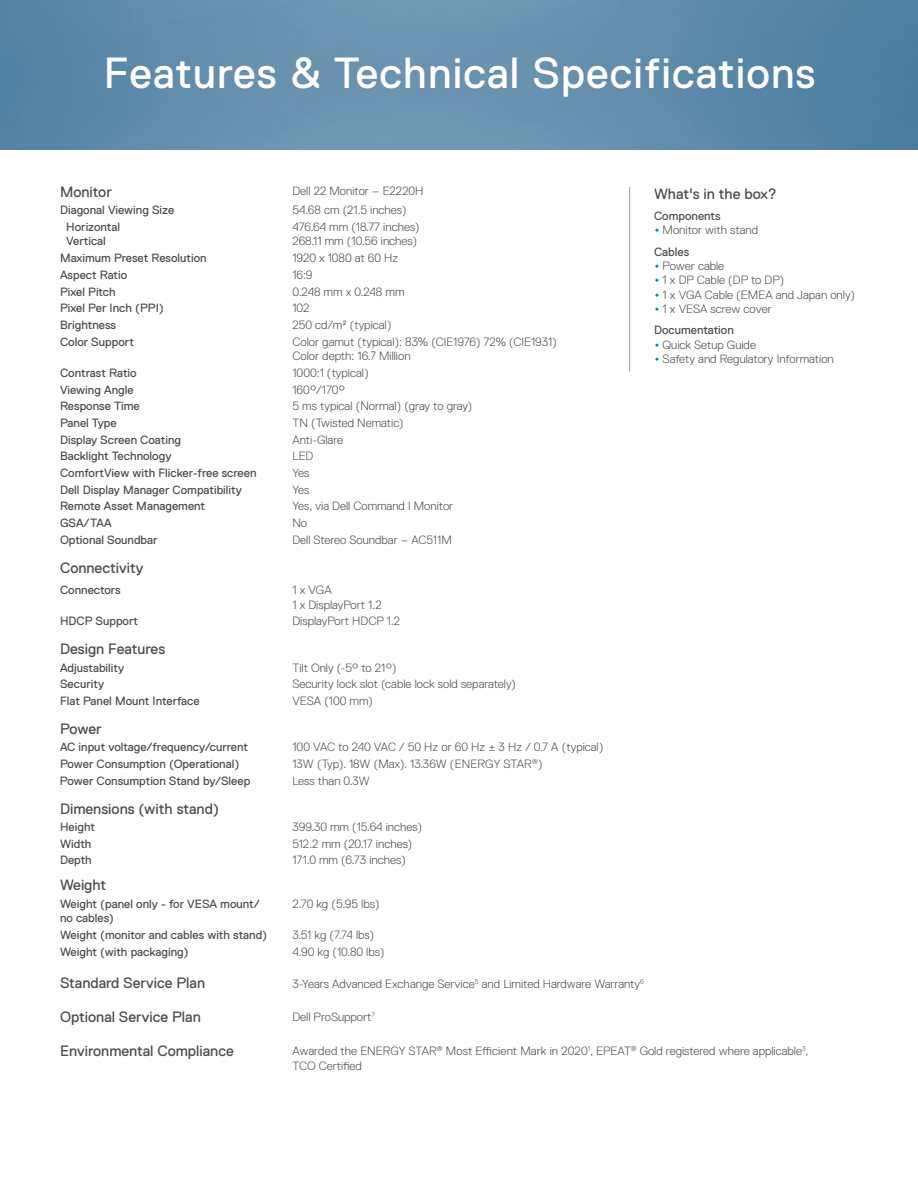
<style>
.page{position:relative;width:918px;height:1188px;background:#fff}
.page>*{position:absolute;margin:0;border:0;box-sizing:border-box;transform-origin:0 0}
.t1{font:43.5px "Dell Replica";letter-spacing:.025em;color:#fff}
.t2{font:15px "Dell Replica";color:#4d4d4f}
.Spec_body{font:300 12px/14.4px "Dell Replica";color:#4d4d4f}
.Spec_body-2{font:12px/14.4px "Dell Replica";color:#4d4d4f}
.What_s_in_the_box{font:12px "Dell Replica";color:#4d4d4f}
.s1{font-weight:400;font-size:15px;color:#007bc3}
</style>
<div class="page">
<hr style="left:629px;top:187px;width:1px;height:185px;background:#a7a9ac">
<img style="left:0;top:0;width:918px;height:150px">
<p class="t1" style="left:104px;top:49px;width:713px">Features &amp; Technical Specifications</p>
<p class="t2" style="left:60px;top:184px;width:53px">Monitor</p>
<p class="Spec_body" style="left:292px;top:183px;width:133px">Dell 22 Monitor – E2220H</p>
<p class="Spec_body-2" style="left:60px;top:203px;width:116px">Diagonal Viewing Size</p>
<p class="Spec_body" style="left:292px;top:203px;width:116px">54.68 cm (21.5 inches)</p>
<p class="Spec_body-2" style="left:66px;top:220px;width:55px">Horizontal</p>
<p class="Spec_body-2" style="left:66px;top:234px;width:41px">Vertical</p>
<p class="t2" style="left:654px;top:185px;width:124px">What's in the box?</p>
<p class="What_s_in_the_box" style="left:654px;top:209px;width:68px">Components</p>
<p class="Spec_body" style="left:654px;top:223px;width:106px"><span class="s1">•</span> Monitor with stand</p>
<p class="What_s_in_the_box" style="left:654px;top:245px;width:37px">Cables</p>
<p class="Spec_body" style="left:654px;top:259px;width:72px"><span class="s1">•</span> Power cable</p>
<p class="Spec_body" style="left:654px;top:273px;width:132px"><span class="s1">•</span> 1 x DP Cable (DP to DP)</p>
<p class="Spec_body" style="left:654px;top:288px;width:202px"><span class="s1">•</span> 1 x VGA Cable (EMEA and Japan only)</p>
<p class="Spec_body" style="left:654px;top:302px;width:119px"><span class="s1">•</span> 1 x VESA screw cover</p>
<p class="What_s_in_the_box" style="left:654px;top:324px;width:81px">Documentation</p>
<p class="Spec_body" style="left:654px;top:337px;width:103px"><span class="s1">•</span> Quick Setup Guide</p>
<p class="Spec_body" style="left:654px;top:352px;width:181px"><span class="s1">•</span> Safety and Regulatory Information</p>
<p class="Spec_body" style="left:292px;top:220px;width:129px">476.64 mm (18.77 inches)</p>
<p class="Spec_body" style="left:292px;top:234px;width:126px">268.11 mm (10.56 inches)</p>
<p class="Spec_body-2" style="left:60px;top:251px;width:148px">Maximum Preset Resolution</p>
<p class="Spec_body" style="left:292px;top:251px;width:107px">1920 x 1080 at 60 Hz</p>
<p class="Spec_body-2" style="left:60px;top:268px;width:69px">Aspect Ratio</p>
<p class="Spec_body" style="left:292px;top:268px;width:22px">16:9</p>
<p class="Spec_body-2" style="left:60px;top:284px;width:57px">Pixel Pitch</p>
<p class="Spec_body" style="left:292px;top:284px;width:114px">0.248 mm x 0.248 mm</p>
<p class="Spec_body-2" style="left:60px;top:301px;width:105px">Pixel Per Inch (PPI)</p>
<p class="Spec_body" style="left:292px;top:301px;width:19px">102</p>
<p class="Spec_body-2" style="left:60px;top:318px;width:58px">Brightness</p>
<p class="Spec_body" style="left:292px;top:318px;width:100px">250 cd/m² (typical)</p>
<p class="Spec_body-2" style="left:60px;top:334px;width:75px">Color Support</p>
<p class="Spec_body" style="left:292px;top:334px;width:266px">Color gamut (typical): 83% (CIE1976) 72% (CIE1931)</p>
<p class="Spec_body" style="left:292px;top:349px;width:120px">Color depth: 16.7 Million</p>
<p class="Spec_body-2" style="left:60px;top:366px;width:78px">Contrast Ratio</p>
<p class="Spec_body" style="left:292px;top:366px;width:78px">1000:1 (typical)</p>
<p class="Spec_body-2" style="left:60px;top:382px;width:75px">Viewing Angle</p>
<p class="Spec_body" style="left:292px;top:382px;width:55px">160°/170°</p>
<p class="Spec_body-2" style="left:60px;top:399px;width:81px">Response Time</p>
<p class="Spec_body" style="left:292px;top:399px;width:181px">5 ms typical (Normal) (gray to gray)</p>
<p class="Spec_body-2" style="left:60px;top:416px;width:58px">Panel Type</p>
<p class="Spec_body" style="left:292px;top:416px;width:113px">TN (Twisted Nematic)</p>
<p class="Spec_body-2" style="left:60px;top:432px;width:123px">Display Screen Coating</p>
<p class="Spec_body" style="left:292px;top:432px;width:52px">Anti-Glare</p>
<p class="Spec_body-2" style="left:60px;top:449px;width:113px">Backlight Technology</p>
<p class="Spec_body" style="left:292px;top:449px;width:22px">LED</p>
<p class="Spec_body-2" style="left:60px;top:466px;width:198px">ComfortView with Flicker-free screen</p>
<p class="Spec_body" style="left:292px;top:466px;width:19px">Yes</p>
<p class="Spec_body-2" style="left:60px;top:482px;width:183px">Dell Display Manager Compatibility</p>
<p class="Spec_body" style="left:292px;top:482px;width:19px">Yes</p>
<p class="Spec_body-2" style="left:60px;top:499px;width:147px">Remote Asset Management</p>
<p class="Spec_body" style="left:292px;top:499px;width:162px">Yes, via Dell Command I Monitor</p>
<p class="Spec_body-2" style="left:60px;top:516px;width:53px">GSA/TAA</p>
<p class="Spec_body" style="left:292px;top:516px;width:16px">No</p>
<p class="Spec_body-2" style="left:60px;top:533px;width:99px">Optional Soundbar</p>
<p class="Spec_body" style="left:292px;top:533px;width:161px">Dell Stereo Soundbar – AC511M</p>
<p class="t2" style="left:60px;top:559px;width:85px">Connectivity</p>
<p class="Spec_body-2" style="left:60px;top:583px;width:62px">Connectors</p>
<p class="Spec_body" style="left:292px;top:583px;width:41px">1 x VGA</p>
<p class="Spec_body" style="left:292px;top:597px;width:91px">1 x DisplayPort 1.2</p>
<p class="Spec_body-2" style="left:60px;top:614px;width:80px">HDCP Support</p>
<p class="Spec_body" style="left:292px;top:614px;width:109px">DisplayPort HDCP 1.2</p>
<p class="t2" style="left:60px;top:641px;width:107px">Design Features</p>
<p class="Spec_body-2" style="left:60px;top:660px;width:66px">Adjustability</p>
<p class="Spec_body" style="left:292px;top:660px;width:106px">Tilt Only (-5° to 21°)</p>
<p class="Spec_body-2" style="left:60px;top:677px;width:46px">Security</p>
<p class="Spec_body" style="left:292px;top:677px;width:225px">Security lock slot (cable lock sold separately)</p>
<p class="Spec_body-2" style="left:60px;top:694px;width:141px">Flat Panel Mount Interface</p>
<p class="Spec_body" style="left:292px;top:694px;width:82px">VESA (100 mm)</p>
<p class="t2" style="left:60px;top:720px;width:43px">Power</p>
<p class="Spec_body-2" style="left:60px;top:740px;width:190px">AC input voltage/frequency/current</p>
<p class="Spec_body" style="left:292px;top:740px;width:313px">100 VAC to 240 VAC / 50 Hz or 60 Hz ± 3 Hz / 0.7 A (typical)</p>
<p class="Spec_body-2" style="left:60px;top:757px;width:181px">Power Consumption (Operational)</p>
<p class="Spec_body" style="left:292px;top:757px;width:251px">13W (Typ). 18W (Max). 13.36W (ENERGY STAR<sup>®</sup>)</p>
<p class="Spec_body-2" style="left:60px;top:773px;width:192px">Power Consumption Stand by/Sleep</p>
<p class="Spec_body" style="left:292px;top:773px;width:79px">Less than 0.3W</p>
<p class="t2" style="left:60px;top:800px;width:161px">Dimensions (with stand)</p>
<p class="Spec_body-2" style="left:60px;top:820px;width:37px">Height</p>
<p class="Spec_body" style="left:292px;top:820px;width:131px">399.30 mm (15.64 inches)</p>
<p class="Spec_body-2" style="left:60px;top:836px;width:33px">Width</p>
<p class="Spec_body" style="left:292px;top:836px;width:121px">512.2 mm (20.17 inches)</p>
<p class="Spec_body-2" style="left:60px;top:853px;width:33px">Depth</p>
<p class="Spec_body" style="left:292px;top:853px;width:115px">171.0 mm (6.73 inches)</p>
<p class="t2" style="left:60px;top:877px;width:48px">Weight</p>
<p class="Spec_body-2" style="left:60px;top:897px;width:201px">Weight (panel only - for VESA mount/ no cables)</p>
<p class="Spec_body" style="left:292px;top:897px;width:88px">2.70 kg (5.95 lbs)</p>
<p class="Spec_body-2" style="left:60px;top:928px;width:209px">Weight (monitor and cables with stand)</p>
<p class="Spec_body" style="left:292px;top:928px;width:83px">3.51 kg (7.74 lbs)</p>
<p class="Spec_body-2" style="left:60px;top:944px;width:130px">Weight (with packaging)</p>
<p class="Spec_body" style="left:292px;top:944px;width:93px">4.90 kg (10.80 lbs)</p>
<p class="t2" style="left:60px;top:975px;width:147px">Standard Service Plan</p>
<p class="Spec_body" style="left:292px;top:976px;width:353px">3-Years Advanced Exchange Service<sup>5</sup> and Limited Hardware Warranty<sup>6</sup></p>
<p class="t2" style="left:60px;top:1008px;width:142px">Optional Service Plan</p>
<p class="Spec_body" style="left:292px;top:1010px;width:84px">Dell ProSupport<sup>7</sup></p>
<p class="t2" style="left:60px;top:1042px;width:175px">Environmental Compliance</p>
<p class="Spec_body" style="left:292px;top:1044px;width:517px">Awarded the ENERGY STAR<sup>®</sup> Most Efficient Mark in 2020<sup>1</sup>, EPEAT<sup>®</sup> Gold registered where applicable<sup>3</sup>,<br>TCO Certified</p>
</div>
